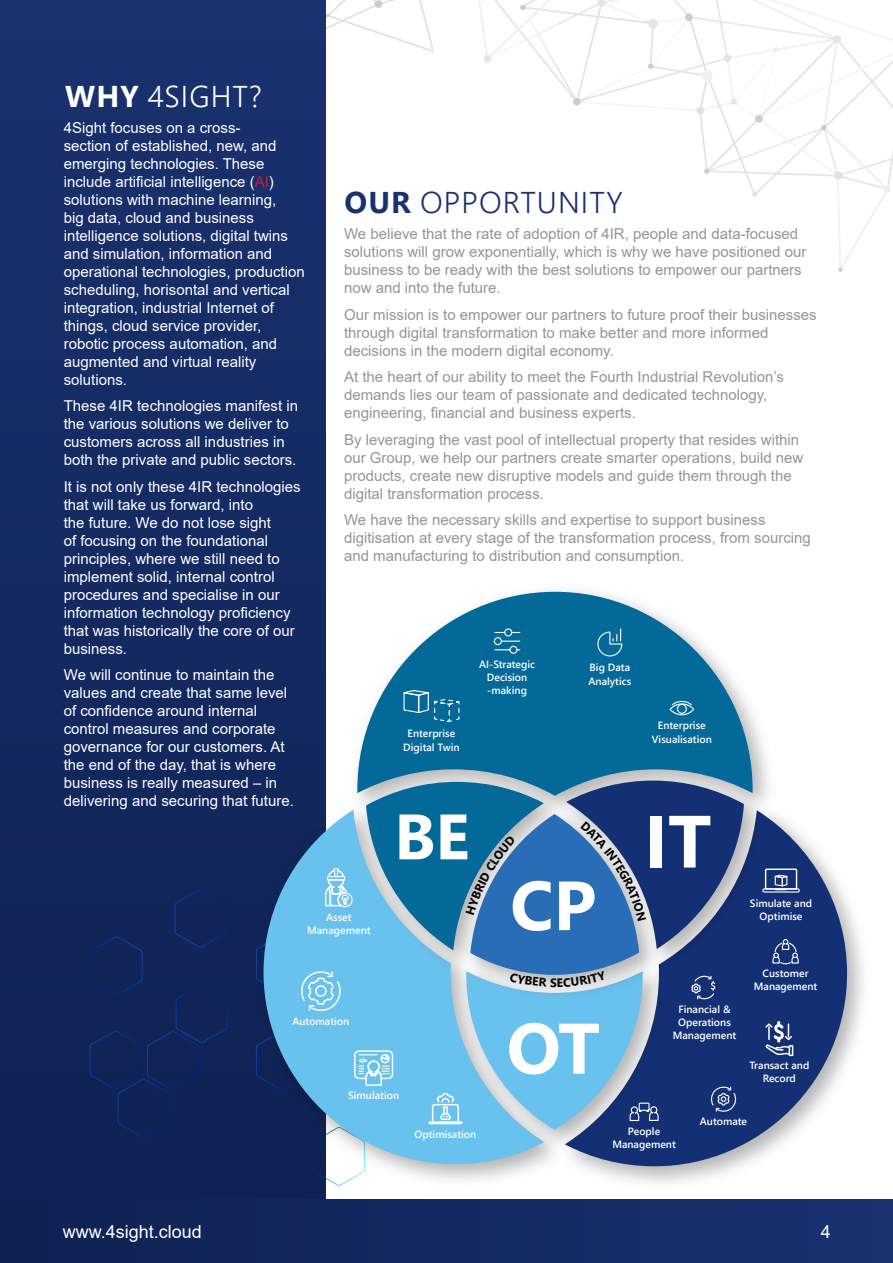
<style>
.page{position:relative;width:893px;height:1263px;background:#fff}
.page>*{position:absolute;margin:0;border:0;box-sizing:border-box;transform-origin:0 0}
.t1{font:300 30px "Segoe UI";letter-spacing:.035em;color:#19316f}
.t2{font:300 30px "Segoe UI";letter-spacing:.035em;color:#fff}
.t3{font:18px "Arial";color:#fff}
.t4{font:15px/18px "Arial";color:#fff}
.t5{font:15px/18px "Arial";color:#939598}
.t6{font:600 10.5px/13.4px "Segoe UI";color:#fff;text-align:center}
.s1{font-weight:700}
.s2{color:#cd202a}
</style>
<div class="page">
<svg style="left:606px;top:0;width:68px;height:109px"></svg>
<svg style="left:674px;top:0;width:219px;height:267px"></svg>
<svg style="left:685px;top:13px;width:8px;height:8px"></svg>
<svg style="left:696px;top:106px;width:9px;height:9px"></svg>
<svg style="left:754px;top:114px;width:9px;height:9px"></svg>
<svg style="left:833px;top:35px;width:8px;height:8px"></svg>
<svg style="left:883px;top:185px;width:9px;height:8px"></svg>
<svg style="left:723px;top:54px;width:9px;height:9px"></svg>
<svg style="left:648px;top:18px;width:10px;height:11px"></svg>
<svg style="left:701px;top:70px;width:12px;height:12px"></svg>
<svg style="left:730px;top:98px;width:7px;height:7px"></svg>
<svg style="left:833px;top:171px;width:10px;height:9px"></svg>
<svg style="left:13px;top:0;width:593px;height:106px"></svg>
<svg style="left:648px;top:63px;width:6px;height:6px"></svg>
<svg style="left:752px;top:191px;width:6px;height:6px"></svg>
<svg style="left:838px;top:267px;width:5px;height:5px"></svg>
<svg style="left:821px;top:125px;width:6px;height:6px"></svg>
<svg style="left:773px;top:47px;width:6px;height:6px"></svg>
<svg style="left:704px;top:168px;width:6px;height:6px"></svg>
<div style="left:1px;top:1px;width:324px;height:1262px;background:linear-gradient(to bottom,#19316f,#0e2151)"></div>
<div style="left:90px;top:889px;width:138px;height:249px;background:#102457"></div>
<svg style="left:358px;top:592px;width:395px;height:175px;fill:#026999"></svg>
<svg style="left:744px;top:810px;width:103px;height:356px;fill:#143074"></svg>
<img style="left:551px;top:765px;width:223px;height:215px">
<div style="left:248px;top:794px;width:78px;height:400px;background:#102457"></div>
<img style="left:356px;top:767px;width:219px;height:13px">
<svg style="left:398px;top:689px;width:66px;height:34px;background:#1c78a3"></svg>
<svg style="left:502px;top:641px;width:18px;height:1px"></svg>
<svg style="left:495px;top:649px;width:14px;height:1px"></svg>
<div style="left:509px;top:646px;width:8px;height:8px;border:1px solid #fff;border-radius:50%"></div>
<div style="left:494px;top:637px;width:8px;height:8px;border:1px solid #fff;border-radius:50%"></div>
<div style="left:504px;top:628px;width:8px;height:8px;border:1px solid #fff;border-radius:50%"></div>
<div style="left:669px;top:703px;width:25px;height:12px;border:1px solid #fff;border-radius:50%"></div>
<svg style="left:671px;top:700px;width:22px;height:6px"></svg>
<div style="left:677px;top:704px;width:10px;height:10px;border:1px solid #fff;border-radius:50%"></div>
<svg style="left:597px;top:629px;width:26px;height:28px"></svg>
<div style="left:762px;top:888px;width:38px;height:4px;border:1px solid #fff"></div>
<svg style="left:764px;top:868px;width:34px;height:22px"></svg>
<svg style="left:772px;top:938px;width:27px;height:27px"></svg>
<svg style="left:764px;top:1022px;width:29px;height:34px"></svg>
<div style="left:0;top:1199px;width:893px;height:64px;background:linear-gradient(to right,#0e2151,#19316f)"></div>
<svg style="left:256px;top:780px;width:488px;height:406px;background:#6293bc"></svg>
<h1 class="t2" style="left:65px;top:68px;width:198px"><span class="s1">WHY</span> 4SIGHT?</h1>
<p class="t4" style="left:64px;top:118px;width:242px">4Sight focuses on a cross-<br>section of established, new, and emerging technologies. These include artificial intelligence (<span class="s2">AI</span>) solutions with machine learning,<br>big data, cloud and business intelligence solutions, digital twins and simulation, information and operational technologies, production scheduling, horisontal and vertical integration, industrial Internet of things, cloud service provider, robotic process automation, and augmented and virtual reality solutions.</p>
<p class="t4" style="left:64px;top:397px;width:236px">These 4IR technologies manifest in the various solutions we deliver to customers across all industries in both the private and public sectors.</p>
<p class="t4" style="left:64px;top:477px;width:238px">It is not only these 4IR technologies that will take us forward, into<br>the future. We do not lose sight<br>of focusing on the foundational principles, where we still need to implement solid, internal control procedures and specialise in our information technology proficiency that was historically the core of our business.</p>
<p class="t4" style="left:64px;top:666px;width:232px">We will continue to maintain the values and create that same level of confidence around internal control measures and corporate governance for our customers. At the end of the day, that is where business is really measured – in delivering and securing that future.</p>
<h1 class="t1" style="left:345px;top:174px;width:280px"><span class="s1">OUR</span> OPPORTUNITY</h1>
<p class="t5" style="left:344px;top:225px;width:464px">We believe that the rate of adoption of 4IR, people and data-focused solutions will grow exponentially, which is why we have positioned our business to be ready with the best solutions to empower our partners now and into the future.</p>
<p class="t5" style="left:344px;top:305px;width:474px">Our mission is to empower our partners to future proof their businesses through digital transformation to make better and more informed decisions in the modern digital economy.</p>
<p class="t5" style="left:344px;top:368px;width:441px">At the heart of our ability to meet the Fourth Industrial Revolution’s demands lies our team of passionate and dedicated technology, engineering, financial and business experts.</p>
<p class="t5" style="left:344px;top:431px;width:461px">By leveraging the vast pool of intellectual property that resides within our Group, we help our partners create smarter operations, build new products, create new disruptive models and guide them through the digital transformation process.</p>
<p class="t5" style="left:344px;top:511px;width:468px">We have the necessary skills and expertise to support business digitisation at every stage of the transformation process, from sourcing and manufacturing to distribution and consumption.</p>
<p class="t6" style="left:403px;top:726px;width:58px">Enterprise<br>Digital Twin</p>
<p class="t6" style="left:479px;top:657px;width:58px;line-height:12.6px">AI-Strategic<br>Decision -making</p>
<p class="t6" style="left:588px;top:659px;width:44px;text-align:left">Big Data<br>Analytics</p>
<p class="t6" style="left:652px;top:718px;width:62px">Enterprise<br>Visualisation</p>
<p class="t6" style="left:307px;top:909px;width:65px">Asset<br>Management</p>
<p class="t6" style="left:292px;top:1014px;width:58px">Automation</p>
<p class="t6" style="left:348px;top:1088px;width:53px">Simulation</p>
<p class="t6" style="left:415px;top:1127px;width:63px">Optimisation</p>
<p class="t6" style="left:750px;top:896px;width:64px">Simulate and<br>Optimise</p>
<p class="t6" style="left:673px;top:1001px;width:65px">Financial &amp;<br>Operations<br>Management</p>
<p class="t6" style="left:754px;top:965px;width:65px">Customer<br>Management</p>
<p class="t6" style="left:749px;top:1058px;width:61px">Transact and<br>Record</p>
<p class="t6" style="left:612px;top:1124px;width:65px">People<br>Management</p>
<p class="t6" style="left:700px;top:1113px;width:49px">Automate</p>
<p class="t3" style="left:63px;top:1219px;width:141px">www.4sight.cloud</p>
<p class="t3" style="left:821px;top:1219px;width:12px">4</p>
</div>
